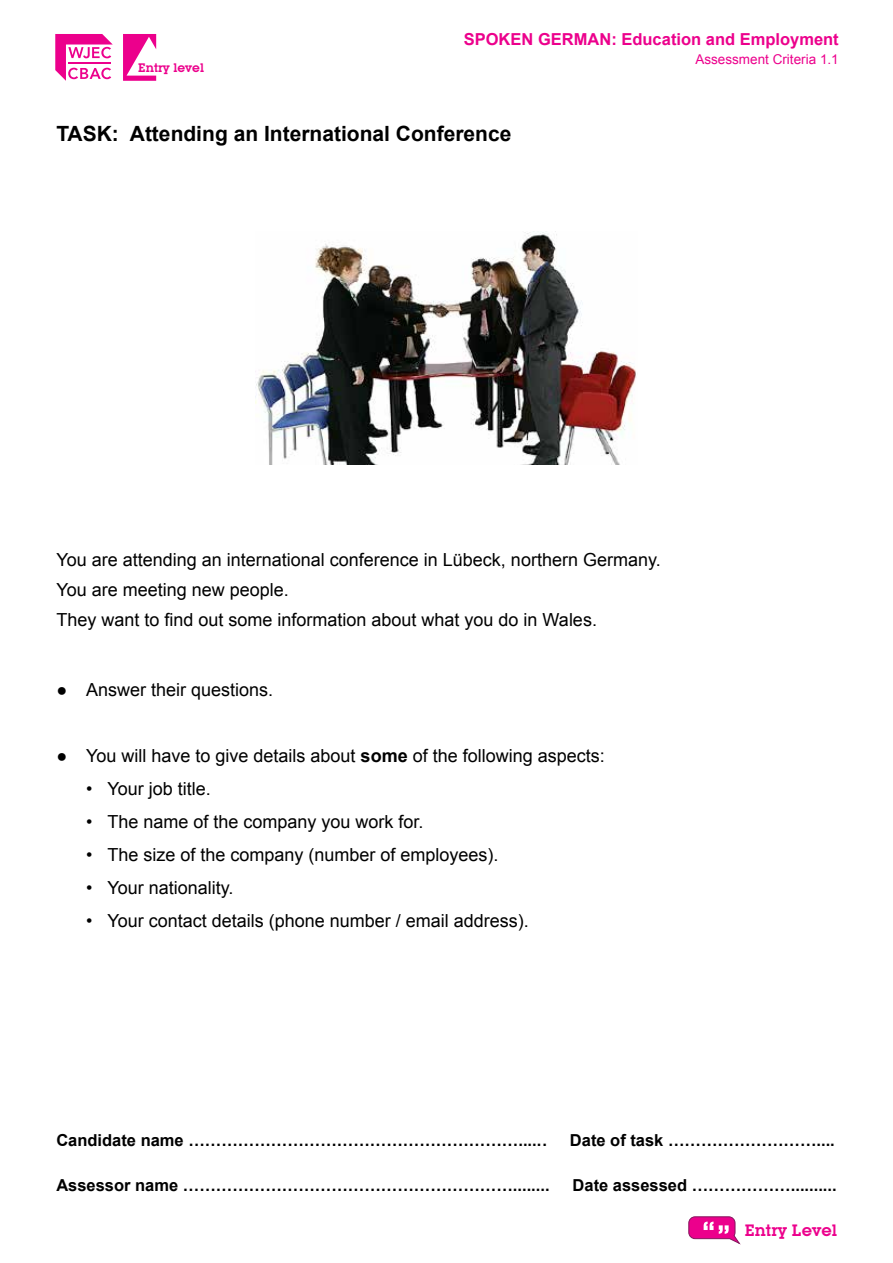
<style>
.page{position:relative;width:893px;height:1263px;background:#fff}
.page>*{position:absolute;margin:0;border:0;box-sizing:border-box;transform-origin:0 0}
.t1{font:700 21px "Arial";color:#000}
.t2{font:18px/30px "Arial";color:#000}
.t3{font:700 16.5px "Arial";color:#000}
.t4{font:700 16.5px "Arial";color:#ec008c}
.t5{font:16.2px "Lubalin Graph IT Cby BT Demi HAT";color:#ec008c}
.t6{font:13.5px "Arial";color:#ec008c}
.t7{font:12.15px "Lubalin Graph IT Cby BT Demi HAT";color:#ec008c}
.s1{font-weight:700}
</style>
<div class="page">
<svg style="left:123px;top:34px;width:33px;height:47px"></svg>
<svg style="left:55px;top:34px;width:58px;height:47px"></svg>
<svg style="left:689px;top:1216px;width:51px;height:28px"></svg>
<img style="left:255px;top:232px;width:381px;height:233px">
<p class="t7" style="left:138px;top:60px;width:67px">Entry level</p>
<p class="t4" style="left:464px;top:28px;width:376px">SPOKEN GERMAN: Education and Employment</p>
<p class="t6" style="left:695px;top:50px;width:145px">Assessment Criteria 1.1</p>
<p class="t1" style="left:56px;top:119px;width:457px">TASK: Attending an International Conference</p>
<p class="t2" style="left:56px;top:545px;width:606px">You are attending an international conference in Lübeck, northern Germany.<br>You are meeting new people.<br>They want to find out some information about what you do in Wales.</p>
<p class="t2" style="left:56px;top:674px;width:218px">● Answer their questions.</p>
<p class="t2" style="left:56px;top:740px;width:550px">● You will have to give details about <span class="s1">some</span> of the following aspects:</p>
<p class="t2" style="left:86px;top:773px;width:126px">• Your job title.</p>
<p class="t2" style="left:86px;top:806px;width:339px">• The name of the company you work for.</p>
<p class="t2" style="left:86px;top:839px;width:414px">• The size of the company (number of employees).</p>
<p class="t2" style="left:86px;top:872px;width:149px">• Your nationality.</p>
<p class="t2" style="left:86px;top:905px;width:444px">• Your contact details (phone number / email address).</p>
<p class="t3" style="left:56px;top:1129px;width:492px">Candidate name ……………………………………………………......</p>
<p class="t3" style="left:570px;top:1129px;width:266px">Date of task ………………………....</p>
<p class="t3" style="left:56px;top:1174px;width:495px">Assessor name ……………………………………………………........</p>
<p class="t3" style="left:573px;top:1174px;width:266px">Date assessed ………………..........</p>
<p class="t5" style="left:745px;top:1220px;width:94px">Entry Level</p>
</div>
